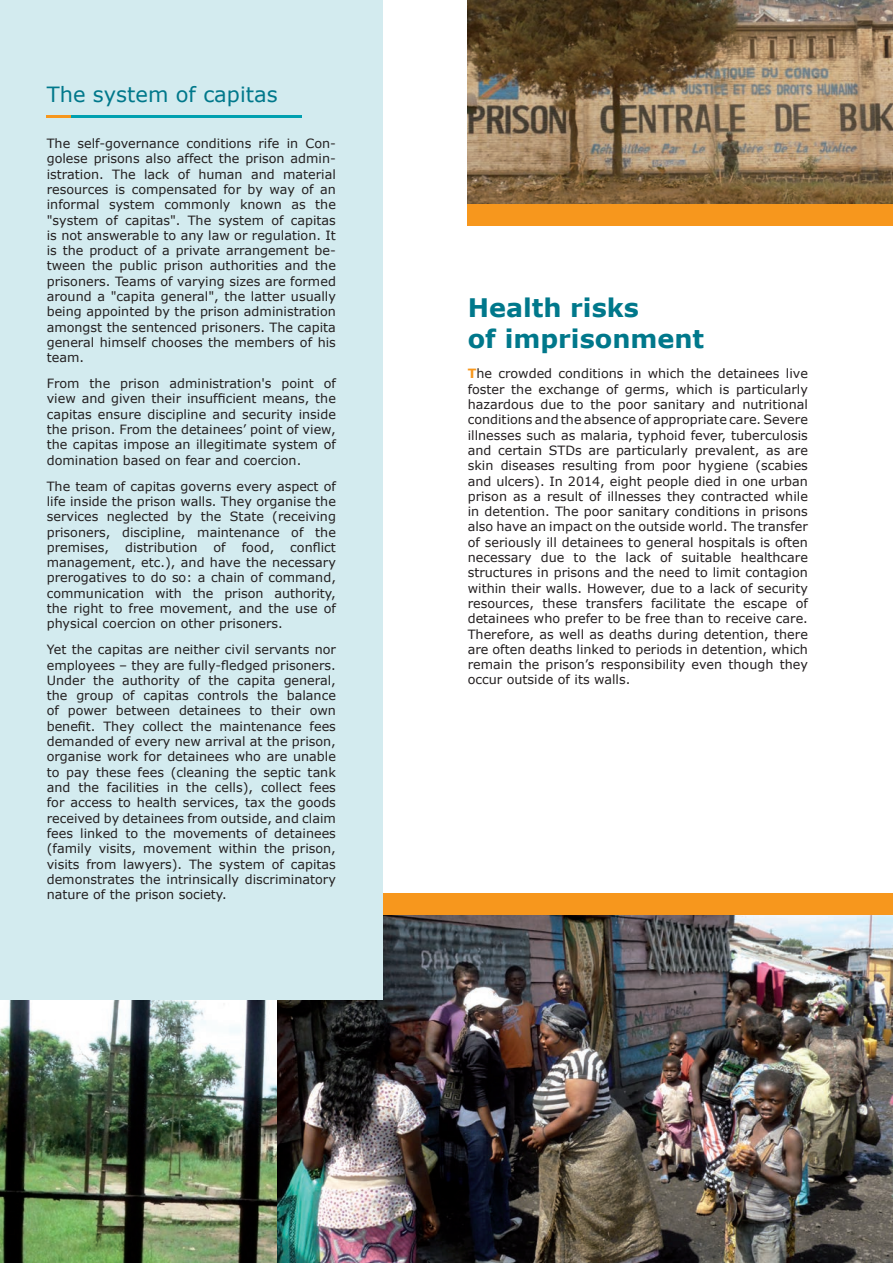
<style>
.page{position:relative;width:893px;height:1263px;background:#fff}
.page>*{position:absolute;margin:0;border:0;box-sizing:border-box;transform-origin:0 0}
.t1{font:700 25.5px/30.6px "Verdana";color:#00788b}
.t2{font:21px "Verdana";color:#00788b}
.t3{font:12.75px/15.3px "Verdana";color:#231f20;text-align:justify}
.s1{font-weight:700;color:#f7971d}
</style>
<div class="page">
<img style="left:276px;top:914px;width:617px;height:349px">
<img style="left:0;top:999px;width:276px;height:264px">
<div style="left:383px;top:893px;width:510px;height:21px;background:#f7971d"></div>
<img style="left:468px;top:0;width:425px;height:204px">
<div style="left:468px;top:204px;width:425px;height:21px;background:#f7971d"></div>
<div style="left:0;top:0;width:383px;height:999px;background:#d3ebef"></div>
<hr style="left:47px;top:116px;width:24px;height:2px;background:#f7971d">
<hr style="left:71px;top:116px;width:231px;height:2px;background:#00a0b0">
<h2 class="t2" style="left:47px;top:81px;width:232px">The system of capitas</h2>
<p class="t3" style="left:47px;top:135px;width:291px">The self-governance conditions rife in Con&shy;golese prisons also affect the prison admin&shy;istration. The lack of human and material resources is compensated for by way of an informal system commonly known as the "system of capitas". The system of capitas is not answerable to any law or regulation. It is the product of a private arrangement be&shy;tween the public prison authorities and the prisoners. Teams of varying sizes are formed around a "capita general", the latter usually being appointed by the prison administration amongst the sentenced prisoners. The capita general himself chooses the members of his team.</p>
<p class="t3" style="left:47px;top:375px;width:291px">From the prison administration's point of view and given their insufficient means, the capitas ensure discipline and security inside the prison. From the detainees’ point of view, the capitas impose an illegitimate system of domination based on fear and coercion.</p>
<p class="t3" style="left:47px;top:478px;width:291px">The team of capitas governs every aspect of life inside the prison walls. They organise the services neglected by the State (receiving prisoners, discipline, maintenance of the premises,</p>
<p class="t3" style="left:47px;top:539px;width:291px;text-indent:244px">conflict management, etc.), and have the necessary prerogatives to do so: a chain of command, communication with the prison authority, the right to free movement, and the use of physical coercion on other prisoners.</p>
<p class="t3" style="left:47px;top:641px;width:291px">Yet the capitas are neither civil servants nor employees – they are fully-fledged prisoners.<br>Under the authority of the capita general, the group of capitas controls the balance of power between detainees to their own benefit. They collect the maintenance fees demanded of every new arrival at the prison, organise work for detainees who are unable to pay these fees (cleaning the septic tank and the facilities in the cells), collect fees for access to health services, tax the goods received by detainees from outside, and claim fees linked to the movements of detainees (family visits, movement within the prison, visits from lawyers). The system of capitas demonstrates the intrinsically discriminatory nature of the prison society.</p>
<p class="t3" style="left:125px;top:539px;width:74px">distribution</p>
<p class="t3" style="left:214px;top:539px;width:14px">of</p>
<p class="t3" style="left:242px;top:539px;width:34px">food,</p>
<h1 class="t1" style="left:468px;top:292px;width:238px">Health risks<br>of imprisonment</h1>
<p class="t3" style="left:468px;top:366px;width:342px"><span class="s1">T</span>he crowded conditions in which the detainees live foster the exchange of germs, which is particularly hazardous due to the poor sanitary and nutritional conditions and the absence of appropriate care. Severe illnesses such as malaria, typhoid fever, tuberculosis and certain STDs are particularly prevalent, as are skin diseases resulting from poor hygiene (scabies and ulcers). In 2014, eight people died in one urban prison as a result of illnesses they contracted while in detention. The poor sanitary conditions in prisons also have an impact on the outside world. The transfer of seriously ill detainees to general hospitals is often necessary due to the lack of suitable healthcare structures in prisons and the need to limit contagion within their walls. However, due to a lack of security resources, these transfers facilitate the escape of detainees who prefer to be free than to receive care.<br>Therefore, as well as deaths during detention, there are often deaths linked to periods in detention, which remain the prison’s responsibility even though they occur outside of its walls.</p>
</div>
